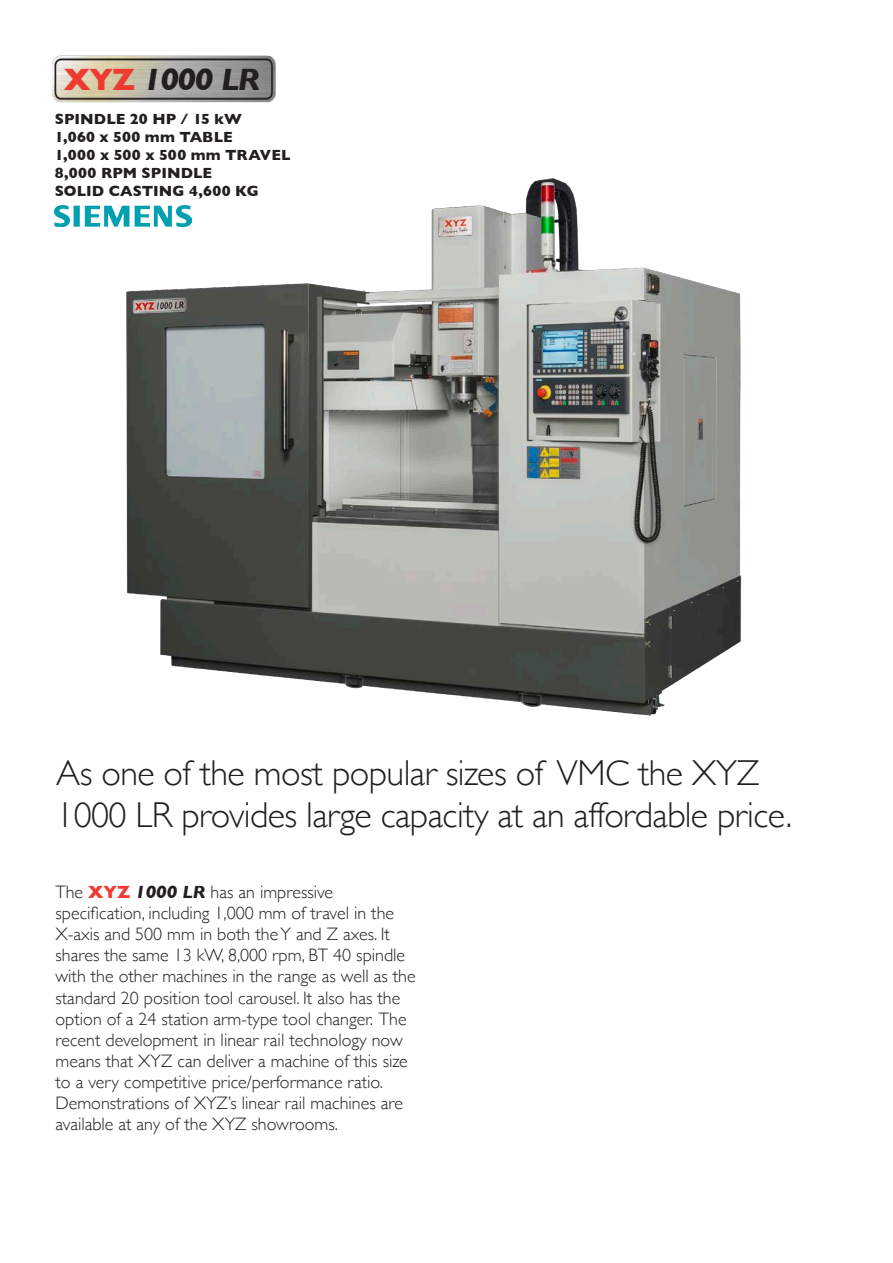
<style>
.page{position:relative;width:893px;height:1263px;background:#fff}
.page>*{position:absolute;margin:0;border:0;box-sizing:border-box;transform-origin:0 0}
.t1{font:300 36px/42px "Gill Sans";letter-spacing:-.015em;color:#231f20}
.t2{font:italic 700 31.5px "Gill Sans";letter-spacing:-.035em;color:#231f20}
.t3{font:300 18px/21px "Gill Sans";color:#231f20}
.t4{font:700 15px "Gill Sans";letter-spacing:.005em;color:#231f20}
.s1{font-style:normal;color:#ee3b32}
.s2{font-weight:700;color:#ee3b32}
.s3{font-weight:700;font-style:italic}
</style>
<div class="page">
<img style="left:126px;top:178px;width:616px;height:538px">
<img style="left:55px;top:205px;width:137px;height:22px">
<img style="left:52px;top:55px;width:224px;height:48px">
<p class="t2" style="left:64px;top:61px;width:198px"><span class="s1">XYZ</span> 1000 LR</p>
<p class="t4" style="left:55px;top:107px;width:189px">SPINDLE 20 HP / 15 kW</p>
<p class="t4" style="left:55px;top:125px;width:179px">1,060 x 500 mm TABLE</p>
<p class="t4" style="left:55px;top:143px;width:238px">1,000 x 500 x 500 mm TRAVEL</p>
<p class="t4" style="left:55px;top:161px;width:159px">8,000 RPM SPINDLE</p>
<p class="t4" style="left:55px;top:179px;width:205px">SOLID CASTING 4,600 KG</p>
<p class="t1" style="left:56px;top:751px;width:737px">As one of the most popular sizes of VMC the XYZ<br>1000 LR provides large capacity at an affordable price.</p>
<p class="t3" style="left:56px;top:881px;width:362px">The <span class="s2">XYZ</span> <span class="s3">1000 LR</span> has an impressive specification, including 1,000 mm of travel in the X-axis and 500 mm in both the Y and Z axes. It shares the same 13 kW, 8,000 rpm, BT 40 spindle with the other machines in the range as well as the standard 20 position tool carousel. It also has the</p>
<p class="t3" style="left:56px;top:1007px;width:354px">option of a 24 station arm-type tool changer. The recent development in linear rail technology now means that XYZ can deliver a machine of this size to a very competitive price/performance ratio.<br>Demonstrations of XYZ’s linear rail machines are available at any of the XYZ showrooms.</p>
</div>
